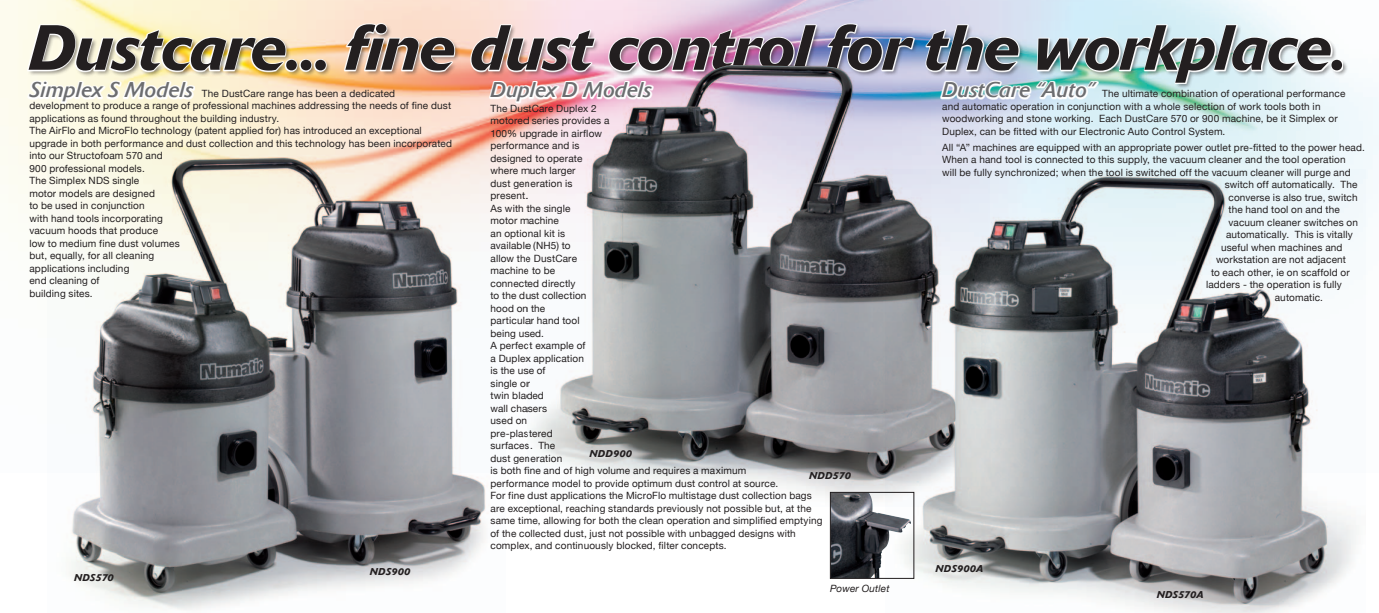
<style>
.page{position:relative;width:1379px;height:613px;background:#fff}
.page>*{position:absolute;margin:0;border:0;box-sizing:border-box;transform-origin:0 0}
.t1{font:italic 500 63.12px "Delta Jaeger";letter-spacing:-.02em;color:#231f20}
.t2{font:italic 21.25px "Delta Jaeger";color:#6c6d70}
.t3{font:10px/12.5px "Helvetica Neue";letter-spacing:.015em;color:#231f20}
.t4{font:italic 10px "Helvetica Neue";letter-spacing:.01em;color:#231f20}
.t5{font:italic 500 9.88px "Delta Jaeger";letter-spacing:.01em;color:#231f20}
</style>
<div class="page">
<img style="left:0;top:0;width:1378px;height:242px">
<img style="left:832px;top:506px;width:53px;height:71px">
<div style="left:830px;top:492px;width:84px;height:87px;border:1px solid #231f20"></div>
<div style="left:27px;top:23px;width:1321px;height:66px;background:#231f20;opacity:.5"></div>
<img style="left:27px;top:23px;width:1316px;height:61px">
<img style="left:48px;top:149px;width:457px;height:461px">
<img style="left:172px;top:159px;width:110px;height:48px">
<img style="left:528px;top:53px;width:461px;height:453px">
<img style="left:689px;top:65px;width:45px;height:37px">
<img style="left:885px;top:169px;width:480px;height:444px">
<img style="left:1065px;top:177px;width:44px;height:35px">
<svg style="left:940px;top:80px;width:158px;height:19px"></svg>
<svg style="left:489px;top:81px;width:164px;height:22px"></svg>
<svg style="left:27px;top:80px;width:168px;height:23px"></svg>
<h1 class="t1" style="left:29px;top:9px;width:1319px">Dustcare... fine dust control for the workplace.</h1>
<p class="t3" style="left:942px;top:87px;width:405px;text-indent:160px">The ultimate combination of operational performance and automatic operation in conjunction with a whole selection of work tools both in woodworking and stone working. Each DustCare 570 or 900 machine, be it Simplex or Duplex, can be fitted with our Electronic Auto Control System.</p>
<p class="t3" style="left:942px;top:141px;width:424px">All “A” machines are equipped with an appropriate power outlet pre-fitted to the power head.</p>
<p class="t3" style="left:942px;top:153px;width:405px">When a hand tool is connected to this supply, the vacuum cleaner and the tool operation</p>
<p class="t3" style="left:942px;top:166px;width:410px">will be fully synchronized; when the tool is switched off the vacuum cleaner will purge and</p>
<p class="t3" style="left:1224px;top:178px;width:134px">switch off automatically. The</p>
<p class="t3" style="left:1228px;top:191px;width:131px">converse is also true, switch</p>
<p class="t3" style="left:1228px;top:203px;width:113px">the hand tool on and the</p>
<p class="t3" style="left:1228px;top:216px;width:131px">vacuum cleaner switches on</p>
<p class="t3" style="left:1225px;top:228px;width:128px">automatically. This is vitally</p>
<p class="t3" style="left:1220px;top:241px;width:123px">useful when machines and</p>
<p class="t3" style="left:1215px;top:253px;width:132px">workstation are not adjacent</p>
<p class="t3" style="left:1210px;top:266px;width:140px">to each other, ie on scaffold or</p>
<p class="t3" style="left:1205px;top:278px;width:137px">ladders - the operation is fully</p>
<p class="t3" style="left:1274px;top:291px;width:50px">automatic.</p>
<h2 class="t2" style="left:29px;top:78px;width:165px">Simplex S Models</h2>
<h2 class="t2" style="left:490px;top:78px;width:163px">Duplex D Models</h2>
<h2 class="t2" style="left:942px;top:78px;width:154px">DustCare “Auto”</h2>
<p class="t3" style="left:29px;top:87px;width:424px;text-indent:172px">The DustCare range has been a dedicated development to produce a range of professional machines addressing the needs of fine dust applications as found throughout the building industry.<br>The AirFlo and MicroFlo technology (patent applied for) has introduced an exceptional upgrade in both performance and dust collection and this technology has been incorporated into our Structofoam 570 and<br>900 professional models.<br>The Simplex NDS single<br>motor models are designed<br>to be used in conjunction<br>with hand tools incorporating<br>vacuum hoods that produce<br>low to medium fine dust volumes<br>but, equally, for all cleaning<br>applications including<br>end cleaning of<br>building sites.</p>
<p class="t3" style="left:490px;top:102px;width:333px">The DustCare Duplex 2<br>motored series provides a<br>100% upgrade in airflow<br>performance and is<br>designed to operate<br>where much larger<br>dust generation is<br>present.<br>As with the single<br>motor machine<br>an optional kit is<br>available (NH5) to<br>allow the DustCare<br>machine to be<br>connected directly<br>to the dust collection<br>hood on the<br>particular hand tool<br>being used.<br>A perfect example of<br>a Duplex application<br>is the use of<br>single or<br>twin bladed<br>wall chasers<br>used on<br>pre-plastered<br>surfaces. The<br>dust generation<br>is both fine and of high volume and requires a maximum<br>performance model to provide optimum dust control at source.<br>For fine dust applications the MicroFlo multistage dust collection bags are exceptional, reaching standards previously not possible but, at the same time, allowing for both the clean operation and simplified emptying of the collected dust, just not possible with unbagged designs with complex, and continuously blocked, filter concepts.</p>
<p class="t5" style="left:589px;top:448px;width:44px">NDD900</p>
<p class="t5" style="left:809px;top:470px;width:43px">NDD570</p>
<p class="t5" style="left:74px;top:572px;width:41px">NDS570</p>
<p class="t5" style="left:370px;top:565px;width:42px">NDS900</p>
<p class="t4" style="left:830px;top:582px;width:61px">Power Outlet</p>
<p class="t5" style="left:935px;top:563px;width:49px">NDS900A</p>
<p class="t5" style="left:1156px;top:589px;width:48px">NDS570A</p>
</div>
